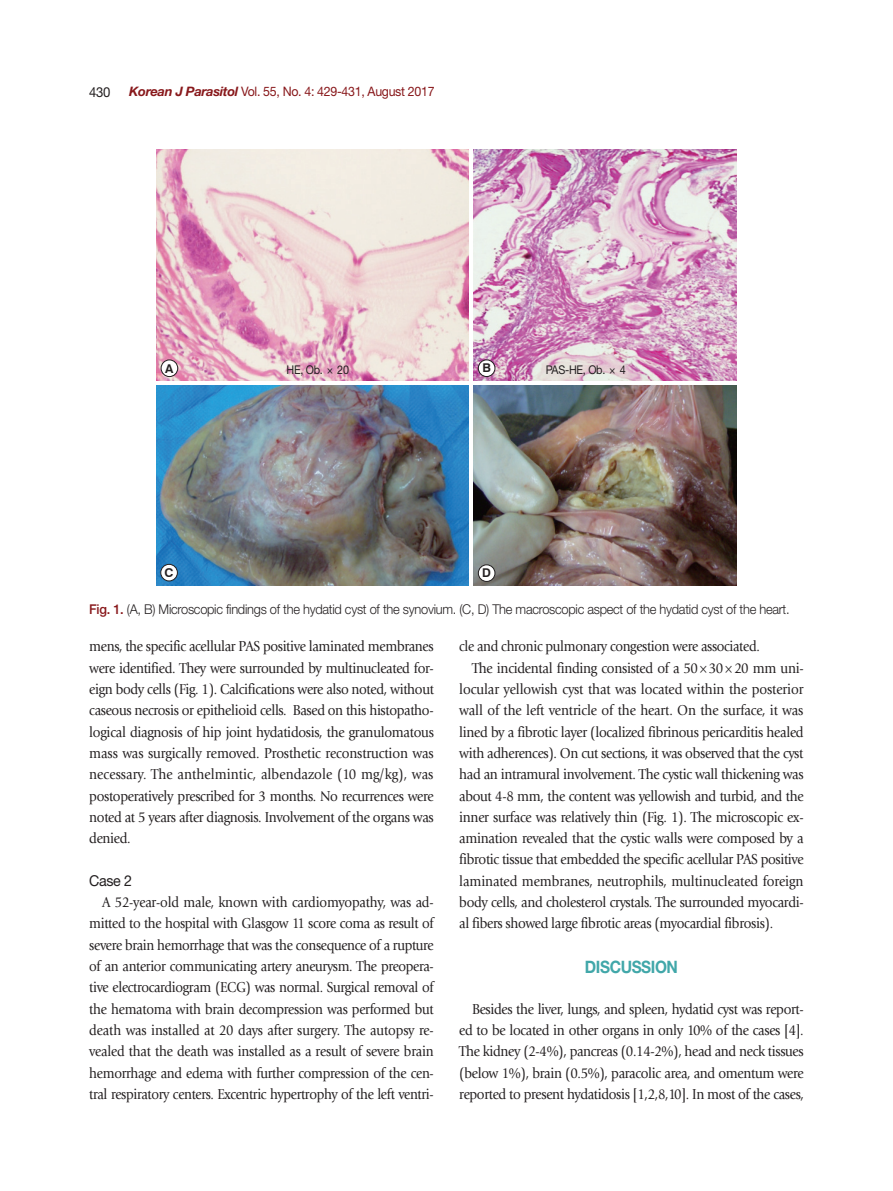
<style>
.page{position:relative;width:893px;height:1191px;background:#fff}
.page>*{position:absolute;margin:0;border:0;box-sizing:border-box;transform-origin:0 0}
.본문_대제목{font:700 17.1px "Helvetica Neue LT Std";letter-spacing:-.025em;color:#41a7a9;scale:.9 1}
.본문{font:15px/21.3px "Giovanni Std";letter-spacing:-.025em;color:#231f20;text-align:justify;scale:.9 1}
.본문-2{font:15px/21.3px "Giovanni Std";letter-spacing:-.025em;color:#231f20;text-align:justify;scale:.89 1}
.본문_중제목{font:15px "Helvetica Neue LT Std";color:#231f20;scale:.95 1}
.하시라{font:13.8px "Helvetica Neue LT Std";color:#231f20;scale:.95 1}
.표_제목__그림_설명{font:300 13.5px "Helvetica Neue LT Std";letter-spacing:-.02em;color:#231f20;scale:.95 1}
.하시라-2{font:13.05px "Helvetica Neue LT Std";letter-spacing:-.025em;color:#88181b;scale:.95 1}
.t1{font:700 12.15px "Swiss 721 BT";color:#231f20}
.그림_지문_8pt{font:12px "Helvetica Neue LT Std";letter-spacing:-.025em;color:#231f20;scale:.9 1}
.s1{font-weight:700;font-style:italic}
.s2{font-weight:500;color:#88181b}
.s3{font-family:"Minion Pro"}
</style>
<div class="page">
<img style="left:156px;top:386px;width:313px;height:199px">
<img style="left:157px;top:149px;width:312px;height:232px">
<img style="left:474px;top:149px;width:263px;height:232px">
<img style="left:474px;top:386px;width:262px;height:200px">
<div style="left:161px;top:360px;width:17px;height:16px;background:#fff;border-radius:50%"></div>
<div style="left:161px;top:360px;width:17px;height:17px;border:1px solid #231f20;border-radius:50%"></div>
<div style="left:478px;top:360px;width:17px;height:16px;background:#fff;border-radius:50%"></div>
<div style="left:478px;top:360px;width:17px;height:17px;border:1px solid #231f20;border-radius:50%"></div>
<div style="left:161px;top:564px;width:16px;height:17px;background:#fff;border-radius:50%"></div>
<div style="left:161px;top:564px;width:17px;height:17px;border:1px solid #231f20;border-radius:50%"></div>
<div style="left:478px;top:565px;width:17px;height:16px;background:#fff;border-radius:50%"></div>
<div style="left:478px;top:564px;width:17px;height:17px;border:1px solid #231f20;border-radius:50%"></div>
<p class="하시라" style="left:89px;top:83px;width:24px">430</p>
<p class="하시라-2" style="left:129px;top:84px;width:323px"><span class="s1">Korean J Parasitol</span> Vol. 55, No. 4: 429-431, August 2017</p>
<p class="t1" style="left:165px;top:361px;width:10px">A</p>
<p class="t1" style="left:482px;top:361px;width:10px">B</p>
<p class="그림_지문_8pt" style="left:287px;top:363px;width:71px">HE, Ob. × 20</p>
<p class="그림_지문_8pt" style="left:546px;top:363px;width:90px">PAS-HE, Ob. × 4</p>
<p class="t1" style="left:165px;top:565px;width:10px">C</p>
<p class="t1" style="left:482px;top:566px;width:10px">D</p>
<p class="표_제목__그림_설명" style="left:89px;top:601px;width:739px"><span class="s2">Fig. 1.</span> (A, B) Microscopic findings of the hydatid cyst of the synovium. (C, D) The macroscopic aspect of the hydatid cyst of the heart.</p>
<p class="본문" style="left:89px;top:636px;width:385px">mens, the specific acellular PAS positive laminated membranes were identified. They were surrounded by multinucleated for&shy;eign body cells (Fig. 1). Calcifications were also noted, without caseous necrosis or epithelioid cells. Based on this histopatho&shy;logical diagnosis of hip joint hydatidosis, the granulomatous mass was surgically removed. Prosthetic reconstruction was necessary. The anthelmintic, albendazole (10 mg/kg), was postoperatively prescribed for 3 months. No recurrences were noted at 5 years after diagnosis. Involvement of the organs was denied.</p>
<p class="본문_중제목" style="left:89px;top:871px;width:47px">Case 2</p>
<p class="본문-2" style="left:89px;top:891px;width:389px;text-indent:13px">A 52-year-old male, known with cardiomyopathy, was ad&shy;mitted to the hospital with Glasgow 11 score coma as result of severe brain hemorrhage that was the consequence of a rupture of an anterior communicating artery aneurysm. The preopera&shy;tive electrocardiogram (ECG) was normal. Surgical removal of the hematoma with brain decompression was performed but death was installed at 20 days after surgery. The autopsy re&shy;vealed that the death was installed as a result of severe brain hemorrhage and edema with further compression of the cen&shy;tral respiratory centers. Excentric hypertrophy of the left ventri-</p>
<p class="본문-2" style="left:459px;top:636px;width:339px">cle and chronic pulmonary congestion were associated.</p>
<p class="본문" style="left:459px;top:657px;width:384px;text-indent:13px">The incidental finding consisted of a 50<span class="s3">×</span>30<span class="s3">×</span>20 mm uni&shy;locular yellowish cyst that was located within the posterior wall of the left ventricle of the heart. On the surface, it was lined by a fibrotic layer (localized fibrinous pericarditis healed with adherences). On cut sections, it was observed that the cyst had an intramural involvement. The cystic wall thickening was about 4-8 mm, the content was yellowish and turbid, and the inner surface was relatively thin (Fig. 1). The microscopic ex&shy;amination revealed that the cystic walls were composed by a fibrotic tissue that embedded the specific acellular PAS positive laminated membranes, neutrophils, multinucleated foreign body cells, and cholesterol crystals. The surrounded myocardi&shy;al fibers showed large fibrotic areas (myocardial fibrosis).</p>
<p class="본문_대제목" style="left:585px;top:956px;width:105px">DISCUSSION</p>
<p class="본문" style="left:459px;top:998px;width:384px;text-indent:13px">Besides the liver, lungs, and spleen, hydatid cyst was report&shy;ed to be located in other organs in only 10% of the cases [4].<br>The kidney (2-4%), pancreas (0.14-2%), head and neck tissues (below 1%), brain (0.5%), paracolic area, and omentum were reported to present hydatidosis [1,2,8,10]. In most of the cases,</p>
</div>
